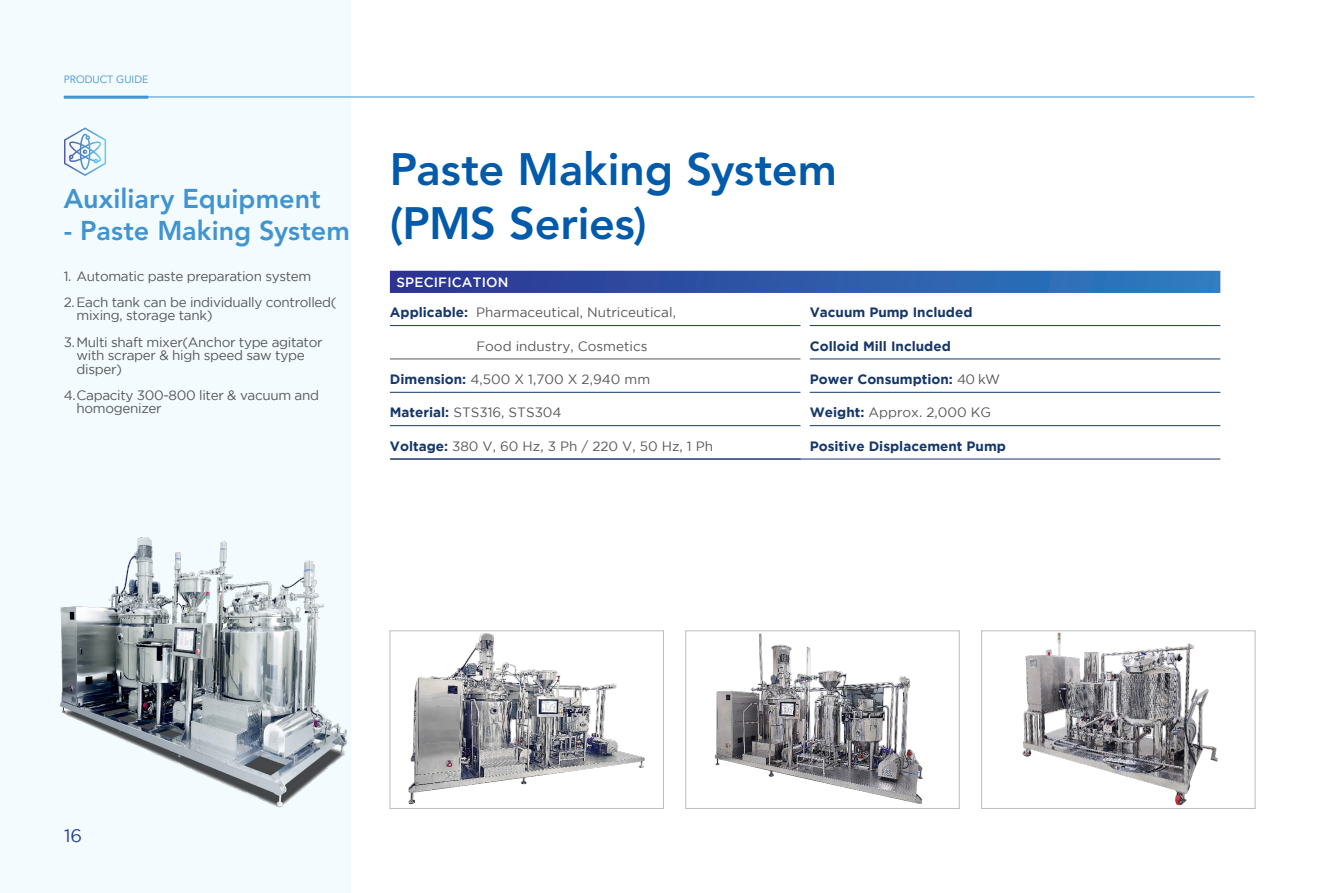
<style>
.page{position:relative;width:1319px;height:893px;background:#fff}
.page>*{position:absolute;margin:0;border:0;box-sizing:border-box;transform-origin:0 0}
.t1{font:800 45px/54px "Avenir LT Std";letter-spacing:-.005em;color:#015aaa}
.t2{font:800 27px "Avenir LT Std";color:#4194d0}
.t3{font:18px "Gotham";color:#253f8e}
.t4{font:13.5px/26.2px "Gotham";letter-spacing:-.025em;color:#57585a}
.t5{font:13.5px "Gotham";color:#57585a}
.t6{font:700 13.5px "Gotham";color:#16376a}
.t7{font:500 13.5px "Gotham";letter-spacing:.015em;color:#fff}
.t8{font:10.5px "Avenir LT Std";color:#4194d0}
.s1{font-weight:700;color:#16376a}
.s2{font-weight:400;color:#57585a}
</style>
<div class="page">
<hr style="left:64px;top:97px;width:1189px;height:1px;background:#4194d0">
<div style="left:0;top:0;width:350px;height:893px;background:#f3fbfe"></div>
<hr style="left:390px;top:459px;width:830px;height:1px;background:#16376a">
<svg style="left:390px;top:271px;width:830px;height:22px;background:#2e58a8"></svg>
<hr style="left:390px;top:325px;width:410px;height:1px;background:#16376a">
<hr style="left:390px;top:359px;width:410px;height:1px;background:#57585a">
<hr style="left:390px;top:392px;width:410px;height:1px;background:#16376a">
<hr style="left:390px;top:425px;width:410px;height:1px;background:#16376a">
<hr style="left:809px;top:325px;width:411px;height:1px;background:#16376a">
<hr style="left:809px;top:359px;width:411px;height:1px;background:#16376a">
<hr style="left:809px;top:392px;width:411px;height:1px;background:#16376a">
<hr style="left:809px;top:425px;width:411px;height:1px;background:#16376a">
<hr style="left:685px;top:808px;width:274px;height:1px;background:#787a7d">
<hr style="left:981px;top:808px;width:273px;height:1px;background:#787a7d">
<hr style="left:390px;top:808px;width:273px;height:1px;background:#787a7d">
<img style="left:1022px;top:633px;width:196px;height:173px">
<div style="left:981px;top:631px;width:273px;height:177px;border:1px solid #bcbdc0"></div>
<img style="left:714px;top:633px;width:209px;height:171px">
<div style="left:685px;top:631px;width:274px;height:177px;border:1px solid #bcbdc0"></div>
<img style="left:408px;top:633px;width:237px;height:172px">
<div style="left:390px;top:631px;width:273px;height:177px;border:1px solid #bcbdc0"></div>
<img style="left:59px;top:537px;width:292px;height:275px">
<p class="t8" style="left:64px;top:73px;width:86px">PRODUCT GUIDE</p>
<h2 class="t2" style="left:64px;top:182px;width:258px">Auxiliary Equipment</h2>
<h2 class="t2" style="left:64px;top:215px;width:287px">- Paste Making System</h2>
<p class="t4" style="left:64px;top:262px;width:274px">1. Automatic paste preparation system<br>2.Each tank can be individually controlled(</p>
<p class="t4" style="left:64px;top:302px;width:260px;text-indent:13px">mixing, storage tank)<br>3.Multi shaft mixer(Anchor type agitator</p>
<p class="t4" style="left:77px;top:348px;width:229px;line-height:13.5px">with scraper &amp; high speed saw type disper)</p>
<p class="t4" style="left:77px;top:388px;width:244px;line-height:13.5px;text-indent:-13px">4.Capacity 300-800 liter &amp; vacuum and homogenizer</p>
<h1 class="t1" style="left:390px;top:142px;width:448px">Paste Making System (PMS Series)</h1>
<p class="t7" style="left:396px;top:274px;width:114px">SPECIFICATION</p>
<p class="t5" style="left:390px;top:305px;width:287px"><span class="s1">Applicable:</span> Pharmaceutical, Nutriceutical,</p>
<p class="t5" style="left:476px;top:338px;width:173px">Food industry, Cosmetics</p>
<p class="t5" style="left:390px;top:372px;width:262px"><span class="s1">Dimension:</span> 4,500 X 1,700 X 2,940 mm</p>
<p class="t5" style="left:390px;top:405px;width:173px"><span class="s1">Material:</span> STS316, STS304</p>
<p class="t5" style="left:390px;top:439px;width:325px"><span class="s1">Voltage:</span> 380 V, 60 Hz, 3 Ph / 220 V, 50 Hz, 1 Ph</p>
<p class="t6" style="left:809px;top:305px;width:164px">Vacuum Pump Included</p>
<p class="t6" style="left:809px;top:338px;width:142px">Colloid Mill Included</p>
<p class="t6" style="left:809px;top:372px;width:192px">Power Consumption: <span class="s2">40 kW</span></p>
<p class="t5" style="left:809px;top:405px;width:183px"><span class="s1">Weight:</span> Approx. 2,000 KG</p>
<p class="t6" style="left:809px;top:438px;width:198px">Positive Displacement Pump</p>
<h3 class="t3" style="left:64px;top:826px;width:20px">16</h3>
</div>
